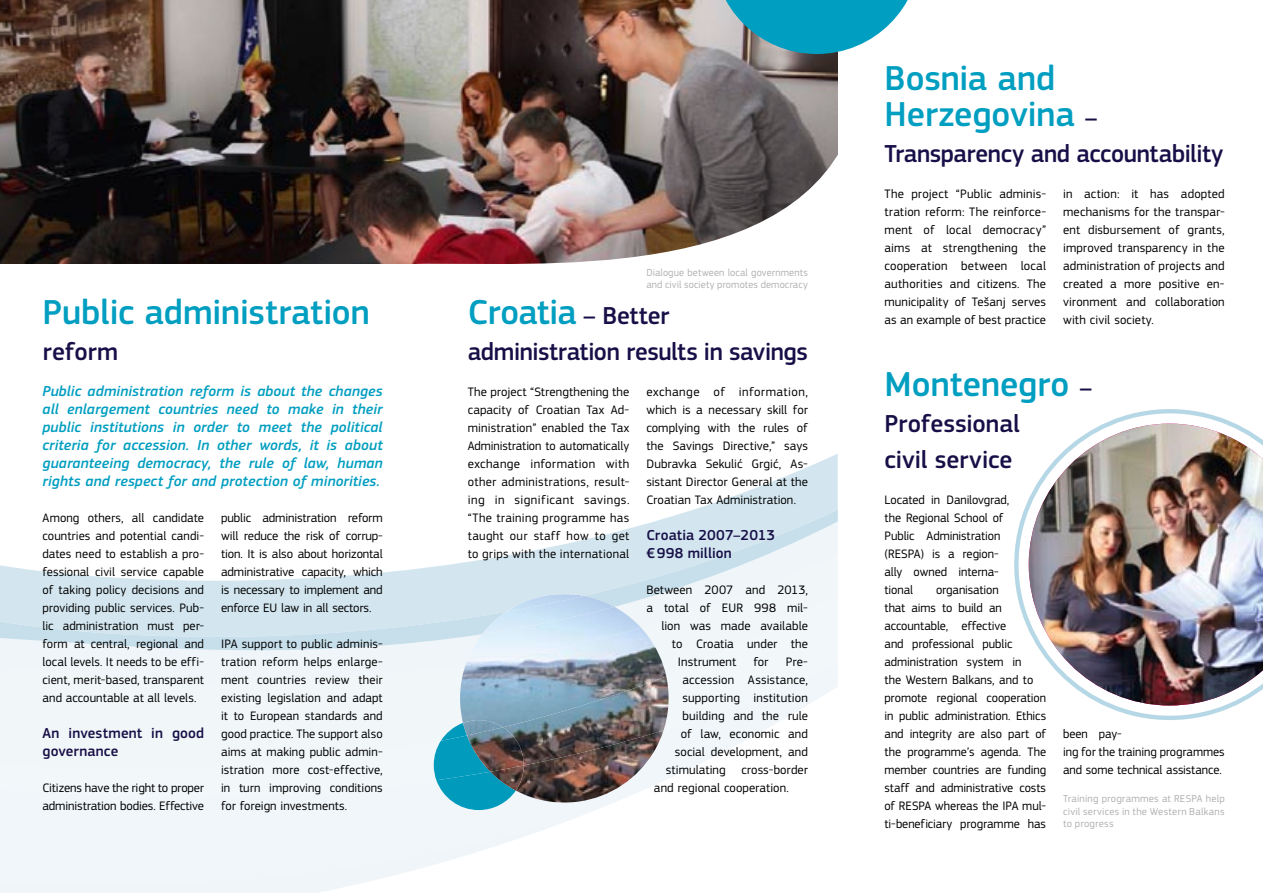
<style>
.page{position:relative;width:1263px;height:893px;background:#fff}
.page>*{position:absolute;margin:0;border:0;box-sizing:border-box;transform-origin:0 0}
.t1{font:500 36px/36px "EC Square Sans Pro";color:#009ec0}
.t2{font:500 25.5px/36px "EC Square Sans Pro";letter-spacing:-.01em;color:#170f47}
.t3{font:italic 500 15px/18px "EC Square Sans Pro";letter-spacing:.01em;color:#009ec0;text-align:justify}
.t4{font:500 15px/18px "EC Square Sans Pro";letter-spacing:.01em;color:#170f47}
.t5{font:12.75px/18px "EC Square Sans Pro";color:#000;text-align:justify}
.t6{font:12.75px "EC Square Sans Pro";letter-spacing:.02em;color:#000}
.t7{font:10.5px/12.6px "EC Square Sans Pro";letter-spacing:.015em;color:#b1b1b2}
.s1{font-size:25.5px;color:#170f47}
</style>
<div class="page">
<div style="left:0;top:884px;width:356px;height:9px;background:#eff5f8"></div>
<svg style="left:0;top:537px;width:594px;height:56px"></svg>
<svg style="left:594px;top:454px;width:244px;height:139px"></svg>
<svg style="left:0;top:797px;width:626px;height:87px;fill:#f1f6fa"></svg>
<svg style="left:0;top:593px;width:838px;height:204px;fill:#f1f6f8"></svg>
<img style="left:0;top:0;width:838px;height:264px">
<img style="left:393px;top:148px;width:445px;height:116px">
<svg style="left:434px;top:723px;width:82px;height:87px"></svg>
<img style="left:465px;top:607px;width:176px;height:25px">
<img style="left:460px;top:632px;width:206px;height:95px">
<img style="left:506px;top:594px;width:78px;height:2px">
<img style="left:482px;top:596px;width:132px;height:38px">
<img style="left:516px;top:765px;width:25px;height:35px">
<img style="left:503px;top:676px;width:166px;height:89px">
<img style="left:463px;top:720px;width:40px;height:15px">
<img style="left:490px;top:772px;width:34px;height:19px">
<img style="left:467px;top:727px;width:57px;height:45px">
<svg style="left:713px;top:0;width:195px;height:54px;background:#47aec4"></svg>
<svg style="left:1014px;top:409px;width:222px;height:311px"></svg>
<img style="left:1029px;top:424px;width:234px;height:281px">
<h1 class="t1" style="left:43px;top:295px;width:329px">Public administration</h1>
<h2 class="t2" style="left:43px;top:334px;width:77px">reform</h2>
<p class="t3" style="left:43px;top:382px;width:342px">Public administration reform is about the changes all enlargement countries need to make in their public institutions in order to meet the political criteria for accession. In other words, it is about guaranteeing democracy, the rule of law, human rights and respect for and protection of minorities.</p>
<p class="t5" style="left:43px;top:509px;width:163px">Among others, all candidate countries and potential candi&shy;dates need to establish a pro&shy;fessional civil service capable of taking policy decisions and providing public services. Pub&shy;lic administration must per&shy;form at central, regional and local levels. It needs to be effi&shy;cient, merit-based, transparent and accountable at all levels.</p>
<p class="t4" style="left:43px;top:724px;width:163px">An investment in good governance</p>
<p class="t5" style="left:43px;top:779px;width:163px">Citizens have the right to proper administration bodies. Effective</p>
<p class="t5" style="left:221px;top:509px;width:163px">public administration reform will reduce the risk of corrup&shy;tion. It is also about horizontal administrative capacity, which is necessary to implement and enforce EU law in all sectors.</p>
<p class="t5" style="left:221px;top:635px;width:163px">IPA support to public adminis&shy;tration reform helps enlarge&shy;ment countries review their existing legislation and adapt it to European standards and good practice. The support also aims at making public admin&shy;istration more cost-effective, in turn improving conditions for foreign investments.</p>
<p class="t7" style="left:646px;top:266px;width:163px">Dialogue between local governments and civil society promotes democracy</p>
<h1 class="t1" style="left:468px;top:295px;width:203px">Croatia <span class="s1">– Better</span></h1>
<h2 class="t2" style="left:468px;top:334px;width:342px">administration results in savings</h2>
<p class="t5" style="left:468px;top:383px;width:163px">The project “Strengthening the capacity of Croatian Tax Ad&shy;ministration” enabled the Tax Administration to automatically exchange information with other administrations, result&shy;ing in significant savings. “The training programme has taught our staff how to get to grips with the international</p>
<p class="t5" style="left:646px;top:383px;width:163px">exchange of information, which is a necessary skill for complying with the rules of the Savings Directive,” says Dubravka Sekulić Grgić, As&shy;sistant Director General at the Croatian Tax Administration.</p>
<p class="t4" style="left:646px;top:526px;width:130px">Croatia 2007–2013 € 998 million</p>
<p class="t5" style="left:646px;top:581px;width:163px">Between 2007 and 2013,</p>
<p class="t5" style="left:646px;top:599px;width:163px">a total of EUR 998 mil-</p>
<p class="t5" style="left:661px;top:617px;width:148px">lion was made available</p>
<p class="t5" style="left:672px;top:635px;width:138px">to Croatia under the</p>
<p class="t5" style="left:678px;top:653px;width:60px">Instrument</p>
<p class="t5" style="left:753px;top:653px;width:17px">for</p>
<p class="t5" style="left:786px;top:653px;width:24px">Pre-</p>
<p class="t5" style="left:682px;top:671px;width:127px">accession Assistance,</p>
<p class="t6" style="left:682px;top:690px;width:127px">supporting institution</p>
<p class="t5" style="left:682px;top:707px;width:127px">building and the rule</p>
<p class="t5" style="left:681px;top:725px;width:128px">of law, economic and</p>
<p class="t5" style="left:675px;top:743px;width:134px">social development, and</p>
<p class="t5" style="left:666px;top:761px;width:143px">stimulating cross-border</p>
<p class="t5" style="left:654px;top:779px;width:136px">and regional cooperation.</p>
<h1 class="t1" style="left:884px;top:61px;width:215px">Bosnia and<br>Herzegovina <span class="s1">–</span></h1>
<h2 class="t2" style="left:884px;top:136px;width:340px">Transparency and accountability</h2>
<p class="t5" style="left:884px;top:185px;width:163px">The project “Public adminis&shy;tration reform: The reinforce&shy;ment of local democracy” aims at strengthening the cooperation between local authorities and citizens. The municipality of Tešanj serves as an example of best practice</p>
<p class="t5" style="left:1063px;top:185px;width:163px">in action: it has adopted mechanisms for the transpar&shy;ent disbursement of grants, improved transparency in the administration of projects and created a more positive en&shy;vironment and collaboration with civil society.</p>
<h1 class="t1" style="left:884px;top:367px;width:209px">Montenegro <span class="s1">–</span></h1>
<h2 class="t2" style="left:884px;top:406px;width:137px">Professional civil service</h2>
<p class="t5" style="left:884px;top:491px;width:126px;text-align:left">Located in Danilovgrad, the Regional School of<br>Public Administration (RESPA) is a region&shy;ally owned interna&shy;tional</p>
<p class="t5" style="left:884px;top:581px;width:163px;text-align:left;text-indent:52px">organisation<br>that aims to build an accountable, effective<br>and professional public administration system in<br>the Western Balkans, and to promote regional cooperation in public administration. Ethics and integrity are also part of the programme’s agenda. The member countries are funding staff and administrative costs of RESPA whereas the IPA mul&shy;ti-beneficiary programme has</p>
<p class="t5" style="left:1063px;top:725px;width:163px;text-align:left">been pay-<br>ing for the training programmes and some technical assistance.</p>
<p class="t7" style="left:1063px;top:792px;width:163px;text-align:justify">Training programmes at RESPA help civil services in the Western Balkans to progress</p>
</div>
